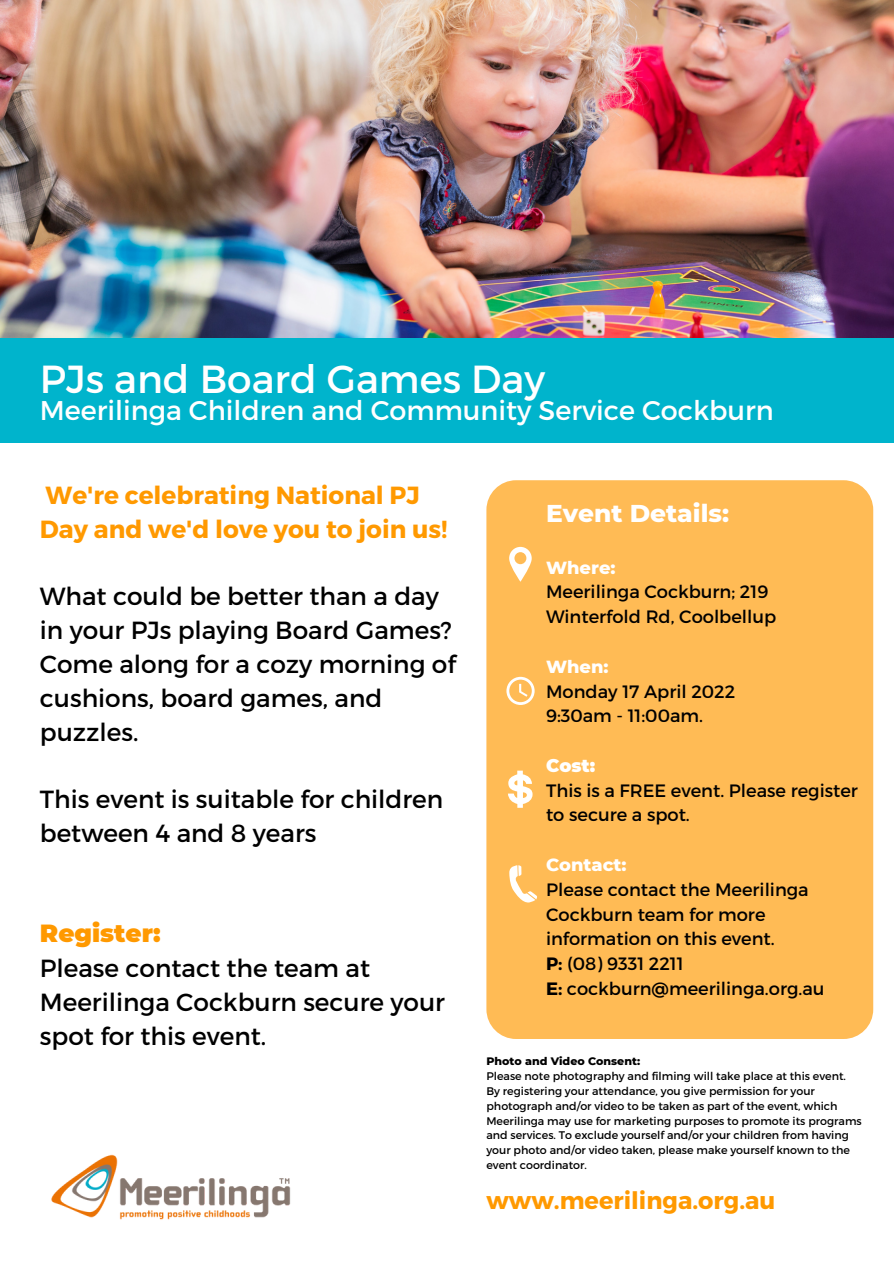
<style>
.page{position:relative;width:894px;height:1264px;background:#fff}
.page>*{position:absolute;margin:0;border:0;box-sizing:border-box;transform-origin:0 0}
.t1{font:39px "Montserrat";color:#fff}
.t2{font:27px "Montserrat";color:#fff}
.t3{font:800 24.9px "Montserrat";color:#fff}
.t4{font:24.75px/33.8px "Montserrat";color:#000}
.t5{font:700 24.75px/33.8px "Montserrat";color:#f90}
.t6{font:900 24.75px "Montserrat";color:#f90}
.t7{font:700 24px "Montserrat";color:#f90}
.t8{font:17.85px/24.8px "Montserrat";color:#000}
.t9{font:800 17.85px "Montserrat";color:#fff}
.t10{font:900 17.85px "Montserrat";color:#fff}
.t11{font:11.1px/14.7px "Montserrat";color:#000}
.t12{font:800 11.1px "Montserrat";color:#000}
.s1{font-weight:700}
</style>
<div class="page">
<div style="left:486px;top:480px;width:387px;height:558px;background:#fb5;border-radius:30px"></div>
<div style="left:0;top:338px;width:893px;height:104px;background:#00b4cc"></div>
<svg style="left:506px;top:676px;width:28px;height:29px"></svg>
<svg style="left:509px;top:547px;width:22px;height:34px"></svg>
<svg style="left:508px;top:770px;width:24px;height:37px"></svg>
<svg style="left:509px;top:865px;width:28px;height:38px"></svg>
<img style="left:51px;top:1154px;width:240px;height:66px">
<img style="left:0;top:0;width:893px;height:338px">
<h1 class="t1" style="left:40px;top:353px;width:506px">PJs and Board Games Day</h1>
<h2 class="t2" style="left:40px;top:392px;width:735px">Meerilinga Children and Community Service Cockburn</h2>
<h3 class="t5" style="left:40px;top:477px;width:409px">We're celebrating National PJ<br>Day and we'd love you to join us!</h3>
<h3 class="t4" style="left:40px;top:578px;width:417px">What could be better than a day in your PJs playing Board Games?<br>Come along for a cozy morning of cushions, board games, and puzzles.</h3>
<h3 class="t4" style="left:40px;top:781px;width:405px">This event is suitable for children between 4 and 8 years</h3>
<h3 class="t6" style="left:40px;top:918px;width:122px">Register:</h3>
<h3 class="t4" style="left:40px;top:950px;width:406px">Please contact the team at<br>Meerilinga Cockburn secure your spot for this event.</h3>
<h3 class="t3" style="left:546px;top:497px;width:184px">Event Details:</h3>
<h3 class="t9" style="left:546px;top:556px;width:71px">Where:</h3>
<h3 class="t8" style="left:546px;top:579px;width:232px">Meerilinga Cockburn; 219<br>Winterfold Rd, Coolbellup</h3>
<h3 class="t9" style="left:546px;top:655px;width:64px">When:</h3>
<h3 class="t8" style="left:546px;top:678px;width:191px">Monday 17 April 2022<br>9:30am - 11:00am.</h3>
<h3 class="t10" style="left:546px;top:754px;width:51px">Cost:</h3>
<h3 class="t8" style="left:546px;top:777px;width:313px">This is a FREE event. Please register to secure a spot.</h3>
<h3 class="t9" style="left:546px;top:853px;width:82px">Contact:</h3>
<h3 class="t8" style="left:546px;top:876px;width:280px">Please contact the Meerilinga<br>Cockburn team for more information on this event.<br><span class="s1">P:</span> (08) 9331 2211<br><span class="s1">E:</span> cockburn@meerilinga.org.au</h3>
<p class="t12" style="left:486px;top:1053px;width:155px">Photo and Video Consent:</p>
<p class="t11" style="left:486px;top:1068px;width:377px">Please note photography and filming will take place at this event.<br>By registering your attendance, you give permission for your photograph and/or video to be taken as part of the event, which Meerilinga may use for marketing purposes to promote its programs and services. To exclude yourself and/or your children from having your photo and/or video taken, please make yourself known to the event coordinator.</p>
<h3 class="t7" style="left:486px;top:1184px;width:290px">www.meerilinga.org.au</h3>
</div>
